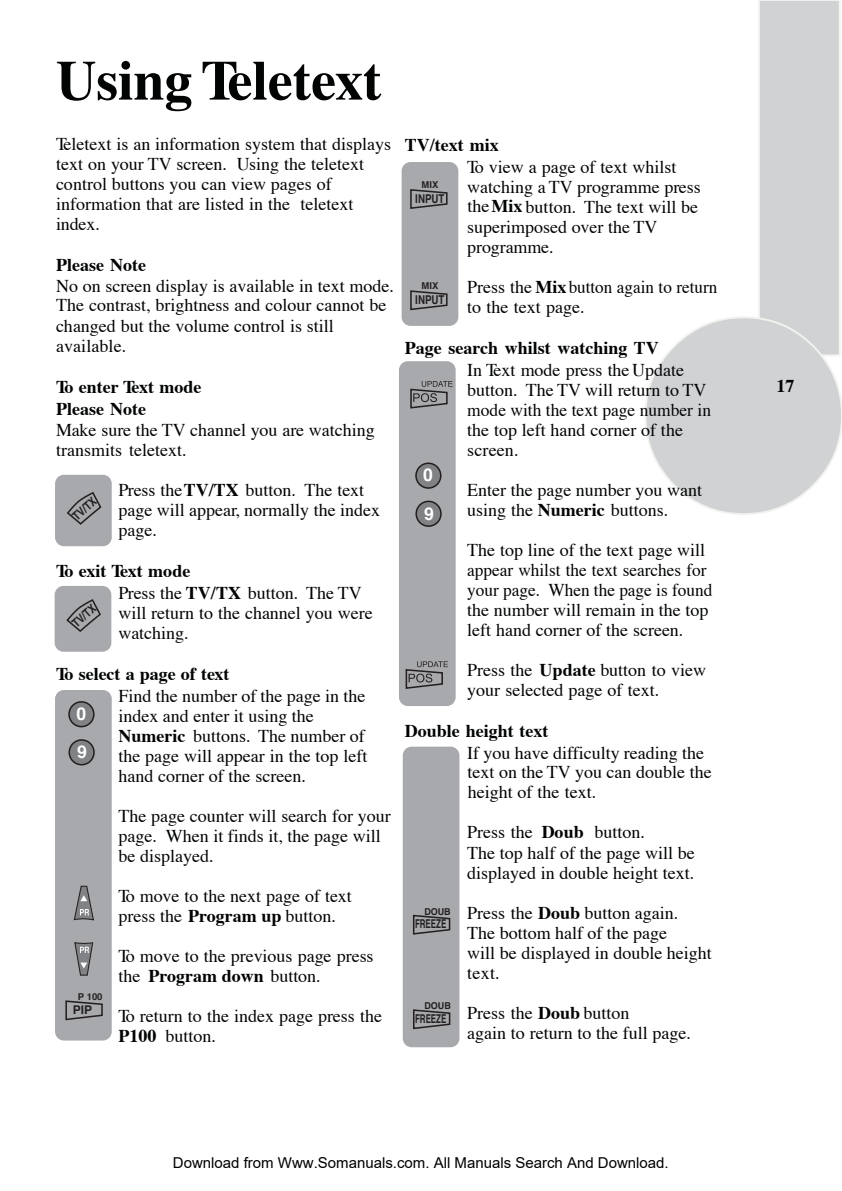
<style>
.page{position:relative;width:842px;height:1191px;background:#fff}
.page>*{position:absolute;margin:0;border:0;box-sizing:border-box;transform-origin:0 0}
.t1{font:700 56px "Times";color:#020404}
.t2{font:18px/20px "Times";color:#020404}
.t3{font:700 18px/22.6px "Times";color:#020404}
.t4{font:700 17.6px/38.6px "Helvetica";color:#fff}
.t5{font:15px "Arial";color:#000}
.t6{font:700 12.2px "Helvetica";color:#231f20;scale:.8 1}
.t7{font:700 12.2px "Helvetica";color:#231f20;scale:.65 1}
.t8{font:700 12px "Helvetica";color:#231f20}
.t9{font:700 9.4px "Helvetica";color:#231f20}
.t10{font:700 9.4px "Helvetica";color:#231f20;scale:.95 1}
.s1{font-weight:700}
</style>
<div class="page">
<div style="left:759px;top:0;width:81px;height:355px;background:#d1d2d4"></div>
<div style="left:758px;top:0;width:83px;height:356px;border:2px solid #f2f2ef"></div>
<svg style="left:645px;top:315px;width:197px;height:200px"></svg>
<svg style="left:55px;top:474px;width:57px;height:73px;background:#a7a8ab"></svg>
<svg style="left:54px;top:586px;width:58px;height:66px;background:#a6a7ab"></svg>
<svg style="left:55px;top:690px;width:57px;height:351px;background:#a2a3a7"></svg>
<svg style="left:401px;top:162px;width:58px;height:164px;background:#a6a7aa"></svg>
<svg style="left:399px;top:361px;width:57px;height:345px;background:#a1a2a6"></svg>
<svg style="left:402px;top:746px;width:58px;height:302px;background:#a8a9ad"></svg>
<h1 class="t1" style="left:56px;top:58px;width:327px">Using Teletext</h1>
<p class="t2" style="left:56px;top:135px;width:337px">Teletext is an information system that displays text on your TV screen. Using the teletext control buttons you can view pages of information that are listed in the teletext index.</p>
<p class="t3" style="left:56px;top:255px;width:92px">Please Note</p>
<p class="t2" style="left:56px;top:277px;width:339px">No on screen display is available in text mode.<br>The contrast, brightness and colour cannot be changed but the volume control is still available.</p>
<p class="t3" style="left:56px;top:377px;width:147px">To enter Text mode<br>Please Note</p>
<p class="t2" style="left:56px;top:421px;width:320px">Make sure the TV channel you are watching transmits teletext.</p>
<p class="t2" style="left:118px;top:481px;width:263px">Press the<span class="s1">TV/TX</span> button. The text page will appear, normally the index page.</p>
<p class="t6" style="left:71px;top:514px;width:36px;rotate:-42deg">TV/TX</p>
<p class="t3" style="left:56px;top:561px;width:136px">To exit Text mode</p>
<p class="t6" style="left:70px;top:621px;width:36px;rotate:-42deg">TV/TX</p>
<p class="t2" style="left:118px;top:584px;width:256px">Press the <span class="s1">TV/TX</span> button. The TV will return to the channel you were watching.</p>
<p class="t3" style="left:56px;top:664px;width:175px">To select a page of text</p>
<p class="t4" style="left:76px;top:695px;width:12px">0<br>9</p>
<p class="t9" style="left:78px;top:992px;width:26px">P 100</p>
<p class="t8" style="left:73px;top:1005px;width:21px">PIP</p>
<p class="t2" style="left:118px;top:687px;width:250px">Find the number of the page in the index and enter it using the<br><span class="s1">Numeric</span> buttons. The number of the page will appear in the top left hand corner of the screen.</p>
<p class="t2" style="left:118px;top:807px;width:274px">The page counter will search for your page. When it finds it, the page will be displayed.</p>
<p class="t2" style="left:118px;top:887px;width:235px">To move to the next page of text press the <span class="s1">Program up</span> button.</p>
<p class="t2" style="left:118px;top:947px;width:257px">To move to the previous page press the <span class="s1">Program down</span> button.</p>
<p class="t2" style="left:165px;top:1007px;width:218px;text-indent:-47px">To return to the index page press the button.</p>
<p class="t3" style="left:118px;top:1026px;width:40px">P100</p>
<p class="t3" style="left:405px;top:135px;width:96px">TV/text mix</p>
<p class="t9" style="left:422px;top:181px;width:18px">MIX</p>
<p class="t6" style="left:415px;top:194px;width:38px">INPUT</p>
<p class="t9" style="left:422px;top:282px;width:18px">MIX</p>
<p class="t6" style="left:415px;top:295px;width:38px">INPUT</p>
<p class="t2" style="left:467px;top:158px;width:235px">To view a page of text whilst watching a TV programme press the<span class="s1">Mix</span> button. The text will be superimposed over the TV programme.</p>
<p class="t2" style="left:467px;top:278px;width:251px">Press the <span class="s1">Mix</span>button again to return to the text page.</p>
<p class="t3" style="left:405px;top:338px;width:255px">Page search whilst watching TV</p>
<p class="t4" style="left:423px;top:457px;width:12px">0<br>9</p>
<p class="t2" style="left:467px;top:361px;width:245px">In Text mode press the Update button. The TV will return to TV mode with the text page number in the top left hand corner of the screen.</p>
<p class="t2" style="left:467px;top:481px;width:236px">Enter the page number you want using the <span class="s1">Numeric</span> buttons.</p>
<p class="t2" style="left:467px;top:541px;width:247px">The top line of the text page will appear whilst the text searches for your page. When the page is found the number will remain in the top left hand corner of the screen.</p>
<p class="t2" style="left:467px;top:661px;width:240px">Press the <span class="s1">Update</span> button to view your selected page of text.</p>
<p class="t3" style="left:405px;top:721px;width:145px">Double height text</p>
<p class="t10" style="left:424px;top:907px;width:29px">DOUB</p>
<p class="t7" style="left:415px;top:919px;width:49px">FREEZE</p>
<p class="t10" style="left:424px;top:1002px;width:29px">DOUB</p>
<p class="t7" style="left:415px;top:1013px;width:49px">FREEZE</p>
<p class="t2" style="left:467px;top:744px;width:246px">If you have difficulty reading the text on the TV you can double the height of the text.</p>
<p class="t2" style="left:467px;top:824px;width:67px">Press the</p>
<p class="t2" style="left:467px;top:824px;width:229px;text-indent:127px">button.<br>The top half of the page will be displayed in double height text.</p>
<p class="t2" style="left:467px;top:904px;width:246px">Press the <span class="s1">Doub</span> button again.<br>The bottom half of the page<br>will be displayed in double height text.</p>
<p class="t2" style="left:467px;top:1004px;width:225px">Press the <span class="s1">Doub</span> button<br>again to return to the full page.</p>
<p class="t3" style="left:542px;top:822px;width:44px">Doub</p>
<p class="t5" style="left:173px;top:1154px;width:497px">Download from Www.Somanuals.com. All Manuals Search And Download.</p>
<p class="t3" style="left:776px;top:376px;width:20px">17</p>
</div>
